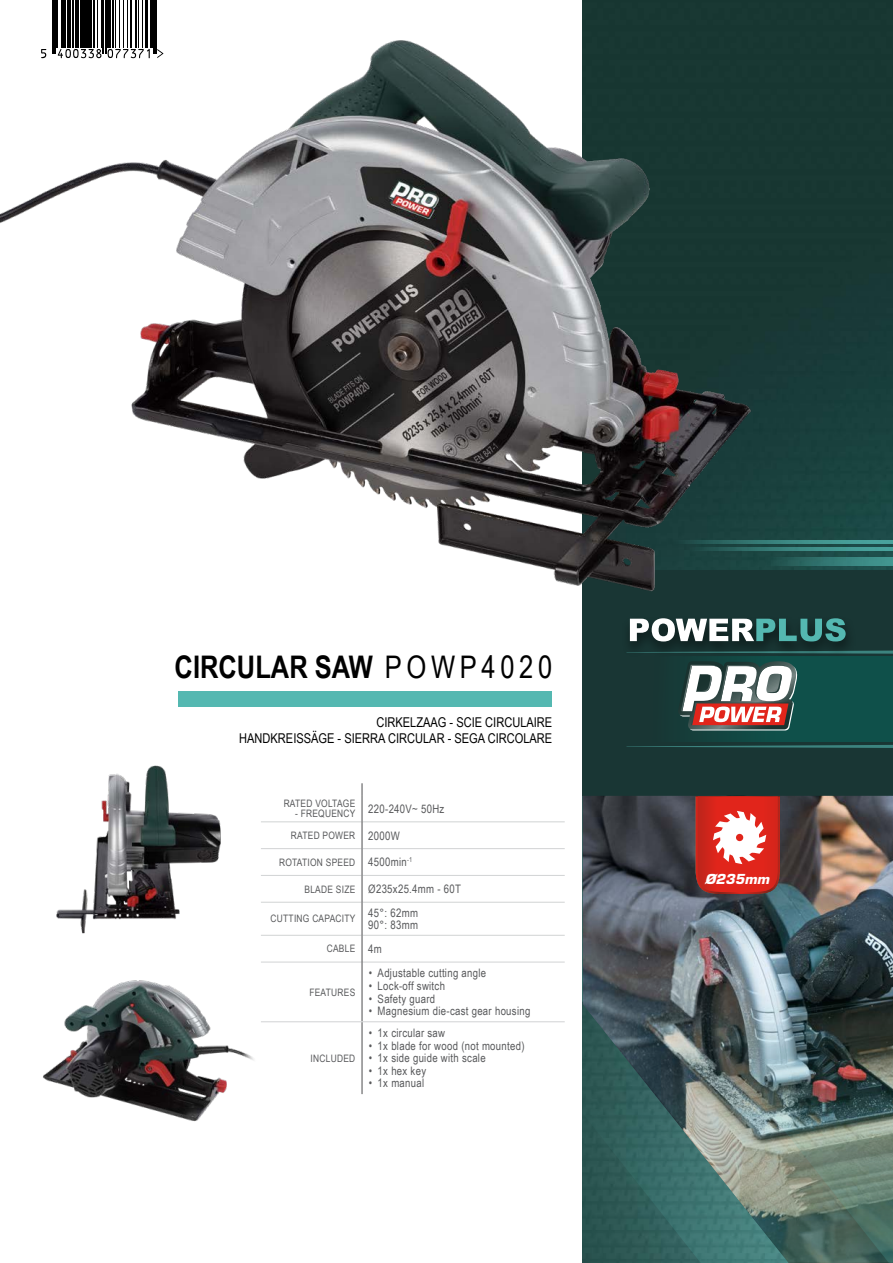
<style>
.page{position:relative;width:893px;height:1263px;background:#fff}
.page>*{position:absolute;margin:0;border:0;box-sizing:border-box;transform-origin:0 0}
.t1{font:700 31.2px "Arial Narrow";color:#000}
.t2{font:13.5px/16.2px "Arial Narrow";color:#000;text-align:right}
.t3{font:italic 700 13.5px "Eurostile LT Std";color:#fff}
.t4{font:11.7px/12px "Arial Narrow";letter-spacing:.025em;color:#58595b}
.t5{font:10.2px "Arial Narrow";letter-spacing:.025em;color:#58595b}
.s1{font-weight:400}
.s2{font-size:11.7px}
.s3{font-size:10.2px}
</style>
<div class="page">
<div style="left:583px;top:0;width:310px;height:232px;background:#173631"></div>
<div style="left:780px;top:232px;width:113px;height:96px;background:#193833"></div>
<div style="left:780px;top:328px;width:113px;height:139px;background:#193d3b"></div>
<div style="left:780px;top:467px;width:113px;height:103px;background:#1b4642"></div>
<div style="left:583px;top:570px;width:310px;height:226px;background:#193634"></div>
<svg style="left:857px;top:650px;width:36px;height:4px"></svg>
<svg style="left:626px;top:745px;width:267px;height:3px"></svg>
<div style="left:631px;top:657px;width:262px;height:85px;background:linear-gradient(to right,#183836,#0c5750)"></div>
<svg style="left:678px;top:661px;width:120px;height:69px"></svg>
<div style="left:622px;top:614px;width:235px;height:43px;background:#000;opacity:.5"></div>
<svg style="left:630px;top:618px;width:216px;height:23px"></svg>
<svg style="left:54px;top:0;width:103px;height:13px"></svg>
<hr style="left:52px;top:0;width:2px;height:53px;background:#000">
<hr style="left:55px;top:0;width:1px;height:53px;background:#000">
<hr style="left:57px;top:0;width:1px;height:47px;background:#000">
<hr style="left:61px;top:0;width:2px;height:47px;background:#000">
<hr style="left:64px;top:0;width:2px;height:47px;background:#000">
<hr style="left:68px;top:0;width:3px;height:47px;background:#000">
<hr style="left:72px;top:0;width:1px;height:47px;background:#000">
<hr style="left:75px;top:0;width:4px;height:47px;background:#000">
<hr style="left:80px;top:0;width:4px;height:47px;background:#000">
<hr style="left:85px;top:0;width:1px;height:47px;background:#000">
<div style="left:87px;top:0;width:5px;height:47px;background:#000"></div>
<hr style="left:93px;top:0;width:1px;height:47px;background:#000">
<hr style="left:97px;top:0;width:1px;height:47px;background:#000">
<hr style="left:101px;top:0;width:1px;height:47px;background:#000">
<hr style="left:103px;top:0;width:1px;height:53px;background:#000">
<hr style="left:105px;top:0;width:1px;height:53px;background:#000">
<hr style="left:107px;top:0;width:3px;height:47px;background:#000">
<hr style="left:113px;top:0;width:1px;height:47px;background:#000">
<hr style="left:115px;top:0;width:1px;height:47px;background:#000">
<hr style="left:119px;top:0;width:1px;height:47px;background:#000">
<hr style="left:123px;top:0;width:1px;height:47px;background:#000">
<hr style="left:127px;top:0;width:1px;height:47px;background:#000">
<hr style="left:130px;top:0;width:1px;height:47px;background:#000">
<hr style="left:136px;top:0;width:1px;height:47px;background:#000">
<hr style="left:138px;top:0;width:1px;height:47px;background:#000">
<hr style="left:142px;top:0;width:1px;height:47px;background:#000">
<hr style="left:146px;top:0;width:2px;height:47px;background:#000">
<hr style="left:150px;top:0;width:2px;height:47px;background:#000">
<hr style="left:153px;top:0;width:1px;height:53px;background:#000">
<hr style="left:155px;top:0;width:1px;height:53px;background:#000">
<svg style="left:780px;top:557px;width:113px;height:9px"></svg>
<hr style="left:326px;top:548px;width:567px;height:3px;background:#54b8b1">
<svg style="left:780px;top:540px;width:113px;height:4px"></svg>
<img style="left:0;top:13px;width:780px;height:605px">
<div style="left:179px;top:691px;width:373px;height:15px;background:#54b8b1"></div>
<hr style="left:362px;top:821px;width:203px;height:1px;background:#d1d3d4">
<hr style="left:362px;top:848px;width:203px;height:1px;background:#d1d3d4">
<hr style="left:362px;top:875px;width:203px;height:1px;background:#d1d3d4">
<hr style="left:362px;top:902px;width:203px;height:1px;background:#d1d3d4">
<hr style="left:362px;top:935px;width:203px;height:1px;background:#d1d3d4">
<hr style="left:261px;top:821px;width:101px;height:1px;background:#d1d3d4">
<hr style="left:261px;top:848px;width:101px;height:1px;background:#d1d3d4">
<hr style="left:261px;top:875px;width:101px;height:1px;background:#d1d3d4">
<hr style="left:261px;top:902px;width:101px;height:1px;background:#d1d3d4">
<hr style="left:261px;top:935px;width:101px;height:1px;background:#d1d3d4">
<hr style="left:261px;top:962px;width:101px;height:1px;background:#d1d3d4">
<hr style="left:362px;top:962px;width:203px;height:1px;background:#d1d3d4">
<svg style="left:362px;top:783px;width:1px;height:119px"></svg>
<hr style="left:362px;top:902px;width:1px;height:33px;background:#4d4d4f">
<svg style="left:362px;top:935px;width:1px;height:27px"></svg>
<hr style="left:362px;top:962px;width:1px;height:59px;background:#4d4d4f">
<hr style="left:362px;top:1022px;width:1px;height:72px;background:#4d4d4f">
<hr style="left:261px;top:1021px;width:101px;height:1px;background:#d1d3d4">
<hr style="left:362px;top:1021px;width:203px;height:1px;background:#d1d3d4">
<img style="left:56px;top:765px;width:165px;height:168px">
<img style="left:43px;top:980px;width:211px;height:142px">
<img style="left:583px;top:796px;width:310px;height:51px">
<svg style="left:583px;top:847px;width:310px;height:19px;background:#5d5451"></svg>
<img style="left:583px;top:866px;width:310px;height:397px">
<svg style="left:695px;top:796px;width:85px;height:98px"></svg>
<h1 class="t1" style="left:175px;top:643px;width:379px">CIRCULAR SAW <span class="s1">POWP4020</span></h1>
<p class="t2" style="left:239px;top:714px;width:315px">CIRKELZAAG - SCIE CIRCULAIRE<br>HANDKREISSÄGE - SIERRA CIRCULAR - SEGA CIRCOLARE</p>
<p class="t5" style="left:284px;top:796px;width:73px">RATED VOLTAGE</p>
<p class="t4" style="left:295px;top:802px;width:151px"><sub>-</sub> <sub>FREQUENCY</sub> 220-240V~ 50Hz</p>
<p class="t5" style="left:291px;top:828px;width:110px">RATED POWER <span class="s2">2000W</span></p>
<p class="t5" style="left:279px;top:855px;width:135px">ROTATION SPEED <span class="s2">4500min</span><sup>-1</sup></p>
<p class="t4" style="left:304px;top:882px;width:158px"><span class="s3">BLADE SIZE</span> Ø235x25.4mm - 60T</p>
<p class="t5" style="left:271px;top:911px;width:86px">CUTTING CAPACITY</p>
<p class="t4" style="left:368px;top:906px;width:51px">45°: 62mm<br>90°: 83mm</p>
<p class="t5" style="left:327px;top:941px;width:57px">CABLE <span class="s2">4m</span></p>
<p class="t5" style="left:309px;top:984px;width:47px">FEATURES</p>
<p class="t4" style="left:369px;top:967px;width:119px">• Adjustable cutting angle</p>
<p class="t4" style="left:369px;top:979px;width:78px">• Lock-off switch</p>
<p class="t4" style="left:369px;top:992px;width:68px">• Safety guard</p>
<p class="t4" style="left:369px;top:1004px;width:163px">• Magnesium die-cast gear housing</p>
<p class="t5" style="left:311px;top:1051px;width:46px">INCLUDED</p>
<p class="t4" style="left:369px;top:1026px;width:78px">• 1x circular saw</p>
<p class="t4" style="left:369px;top:1039px;width:157px">• 1x blade for wood (not mounted)</p>
<p class="t4" style="left:369px;top:1052px;width:118px">• 1x side guide with scale</p>
<p class="t4" style="left:369px;top:1064px;width:59px">• 1x hex key</p>
<p class="t4" style="left:369px;top:1077px;width:57px">• 1x manual</p>
<p class="t3" style="left:705px;top:871px;width:66px">Ø235mm</p>
</div>
